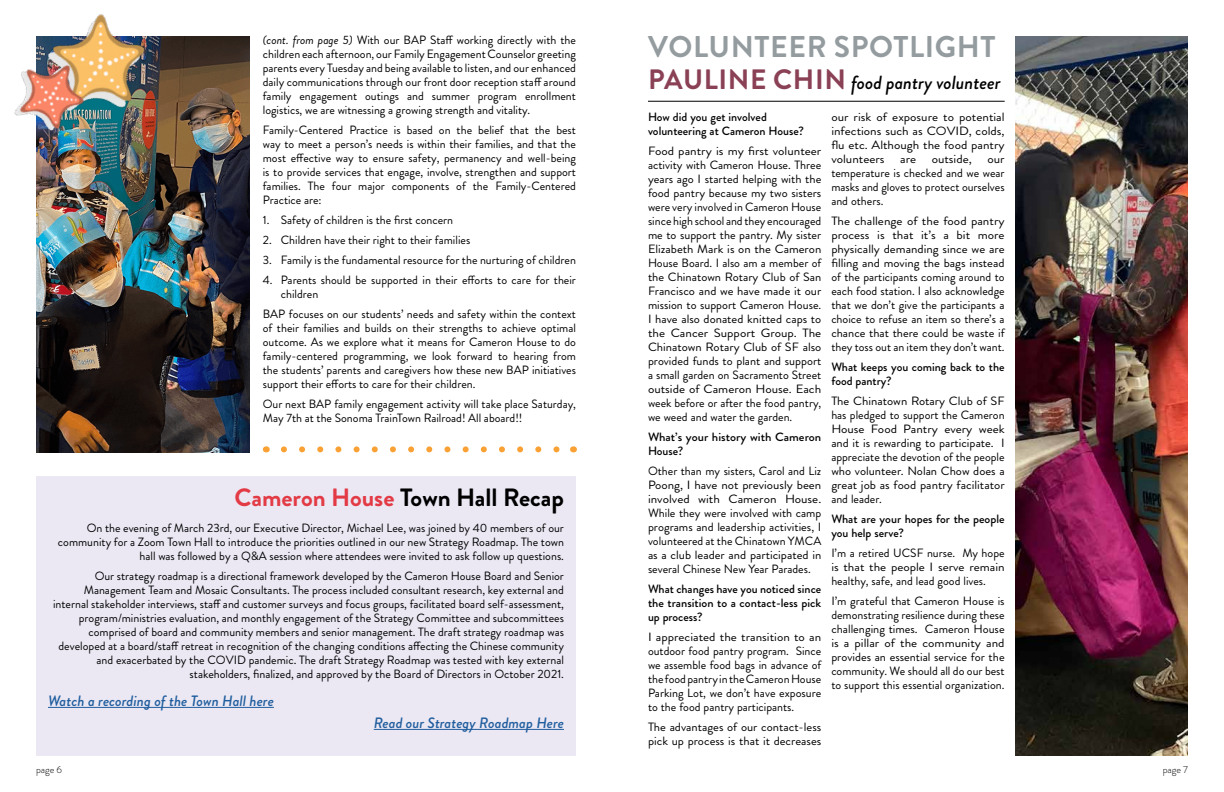
<style>
.page{position:relative;width:1224px;height:792px;background:#fff}
.page>*{position:absolute;margin:0;border:0;box-sizing:border-box;transform-origin:0 0}
.t1{font:700 30px "Brandon Grotesque";letter-spacing:.02em;color:#949c9f}
.t2{font:700 25px "Brandon Grotesque";color:#000}
.t3{font:italic 500 19px "Brandon Grotesque";color:#000}
.t4{font:italic 500 15px "Brandon Grotesque";color:#215e9e}
.t5{font:12px/14px "Brandon Grotesque";color:#000;text-align:justify}
.t6{font:12px/14px "Brandon Grotesque";color:#000;text-align:justify;scale:1.1 1}
.t7{font:12px/14px "Brandon Grotesque";color:#000;text-align:justify;scale:1.06 1}
.t8{font:500 12px/14px "Brandon Grotesque";color:#000}
.t9{font:12px/14px "Brandon Grotesque";color:#000;scale:1.05 1}
.t10{font:500 12px/14px "Brandon Grotesque";color:#000;scale:1.05 1}
.t11{font:300 10px "Brandon Grotesque";color:#000}
.s1{font-style:italic}
.s2{color:#e33b45}
.s3{font-weight:700;font-style:normal;font-size:28px;color:#8a4055}
</style>
<div class="page">
<hr style="left:648px;top:101px;width:357px;height:1px;background:#000">
<svg style="left:284px;top:446px;width:276px;height:6px"></svg>
<div style="left:36px;top:476px;width:540px;height:280px;background:#ebe8f4"></div>
<hr style="left:48px;top:707px;width:226px;height:1px;background:#215e9e">
<hr style="left:374px;top:729px;width:190px;height:1px;background:#215e9e">
<img style="left:1015px;top:36px;width:173px;height:720px">
<img style="left:36px;top:36px;width:214px;height:416px">
<img style="left:14px;top:14px;width:160px;height:152px">
<p class="t5" style="left:263px;top:33px;width:315px"><span class="s1">(cont. from page 5)</span> With our BAP Staff working directly with the children each afternoon, our Family Engagement Counselor greeting parents every Tuesday and being available to listen, and our enhanced daily communications through our front door reception staff around family engagement outings and summer program enrollment logistics, we are witnessing a growing strength and vitality.</p>
<p class="t5" style="left:263px;top:123px;width:315px">Family-Centered Practice is based on the belief that the best way to meet a person’s needs is within their families, and that the most effective way to ensure safety, permanency and well-being is to provide services that engage, involve, strengthen and support families. The four major components of the Family-Centered Practice are:</p>
<p class="t5" style="left:263px;top:213px;width:192px">1. Safety of children is the first concern</p>
<p class="t5" style="left:263px;top:234px;width:209px">2. Children have their right to their families</p>
<p class="t5" style="left:263px;top:254px;width:315px">3. Family is the fundamental resource for the nurturing of children</p>
<p class="t5" style="left:281px;top:274px;width:297px;text-indent:-18px">4. Parents should be supported in their efforts to care for their children</p>
<p class="t5" style="left:263px;top:308px;width:315px">BAP focuses on our students’ needs and safety within the context of their families and builds on their strengths to achieve optimal outcome. As we explore what it means for Cameron House to do family-centered programming, we look forward to hearing from the students’ parents and caregivers how these new BAP initiatives support their efforts to care for their children.</p>
<p class="t5" style="left:263px;top:398px;width:315px">Our next BAP family engagement activity will take place Saturday,<br>May 7th at the Sonoma TrainTown Railroad! All aboard!!</p>
<h2 class="t2" style="left:235px;top:480px;width:331px"><span class="s2">Cameron House</span> Town Hall Recap</h2>
<p class="t5" style="left:58px;top:521px;width:508px;text-align:right">On the evening of March 23rd, our Executive Director, Michael Lee, was joined by 40 members of our community for a Zoom Town Hall to introduce the priorities outlined in our new Strategy Roadmap. The town hall was followed by a Q&amp;A session where attendees were invited to ask follow up questions.</p>
<p class="t5" style="left:53px;top:569px;width:512px;text-align:right">Our strategy roadmap is a directional framework developed by the Cameron House Board and Senior Management Team and Mosaic Consultants. The process included consultant research, key external and internal stakeholder interviews, staff and customer surveys and focus groups, facilitated board self-assessment, program/ministries evaluation, and monthly engagement of the Strategy Committee and subcommittees comprised of board and community members and senior management. The draft strategy roadmap was developed at a board/staff retreat in recognition of the changing conditions affecting the Chinese community and exacerbated by the COVID pandemic. The draft Strategy Roadmap was tested with key external stakeholders, finalized, and approved by the Board of Directors in October 2021.</p>
<p class="t4" style="left:48px;top:690px;width:227px">Watch a recording of the Town Hall here</p>
<p class="t4" style="left:374px;top:712px;width:192px">Read our Strategy Roadmap Here</p>
<h1 class="t1" style="left:648px;top:26px;width:349px">VOLUNTEER SPOTLIGHT</h1>
<h3 class="t3" style="left:648px;top:69px;width:354px"><span class="s3">PAULINE CHIN</span> food pantry volunteer</h3>
<p class="t8" style="left:648px;top:110px;width:157px">How did you get involved volunteering at Cameron House?</p>
<p class="t6" style="left:648px;top:144px;width:159px">Food pantry is my first volunteer activity with Cameron House. Three years ago I started helping with the food pantry because my two sisters were very involved in Cameron House since high school and they encouraged me to support the pantry. My sister Elizabeth Mark is on the Cameron House Board. I also am a member of the Chinatown Rotary Club of San Francisco and we have made it our mission to support Cameron House.<br>I have also donated knitted caps to the Cancer Support Group. The Chinatown Rotary Club of SF also provided funds to plant and support a small garden on Sacramento Street outside of Cameron House. Each week before or after the food pantry, we weed and water the garden.</p>
<p class="t10" style="left:648px;top:430px;width:167px">What’s your history with Cameron<br>House?</p>
<p class="t5" style="left:648px;top:464px;width:175px">Other than my sisters, Carol and Liz Poong, I have not previously been involved with Cameron House.<br>While they were involved with camp programs and leadership activities, I volunteered at the Chinatown YMCA as a club leader and participated in several Chinese New Year Parades.</p>
<p class="t8" style="left:648px;top:582px;width:175px;text-align:justify">What changes have you noticed since the transition to a contact-less pick up process?</p>
<p class="t6" style="left:648px;top:630px;width:159px">I appreciated the transition to an outdoor food pantry program. Since we assemble food bags in advance of the food pantry in the Cameron House Parking Lot, we don’t have exposure to the food pantry participants.</p>
<p class="t9" style="left:648px;top:720px;width:167px">The advantages of our contact-less pick up process is that it decreases</p>
<p class="t6" style="left:831px;top:110px;width:159px">our risk of exposure to potential infections such as COVID, colds, flu etc. Although the food pantry volunteers</p>
<p class="t6" style="left:900px;top:152px;width:16px">are</p>
<p class="t6" style="left:932px;top:152px;width:38px">outside,</p>
<p class="t6" style="left:831px;top:152px;width:159px;text-indent:156px">our temperature is checked and we wear masks and gloves to protect ourselves and others.</p>
<p class="t6" style="left:831px;top:214px;width:159px">The challenge of the food pantry process is that it’s a bit more physically demanding since we are filling and moving the bags instead of the participants coming around to each food station. I also acknowledge that we don’t give the participants a choice to refuse an item so there’s a chance that there could be waste if they toss out an item they don’t want.</p>
<p class="t8" style="left:831px;top:360px;width:175px">What keeps you coming back to the food pantry?</p>
<p class="t7" style="left:831px;top:394px;width:165px">The Chinatown Rotary Club of SF has pledged to support the Cameron House Food Pantry every week and it is rewarding to participate. I appreciate the devotion of the people who volunteer. Nolan Chow does a great job as food pantry facilitator and leader.</p>
<p class="t8" style="left:831px;top:512px;width:175px">What are your hopes for the people you help serve?</p>
<p class="t5" style="left:831px;top:546px;width:175px">I’m a retired UCSF nurse. My hope is that the people I serve remain healthy, safe, and lead good lives.</p>
<p class="t5" style="left:831px;top:594px;width:175px">I’m grateful that Cameron House is demonstrating resilience during these challenging times. Cameron House is a pillar of the community and provides an essential service for the community. We should all do our best to support this essential organization.</p>
<p class="t11" style="left:36px;top:763px;width:28px">page 6</p>
<p class="t11" style="left:1163px;top:763px;width:27px">page 7</p>
</div>
